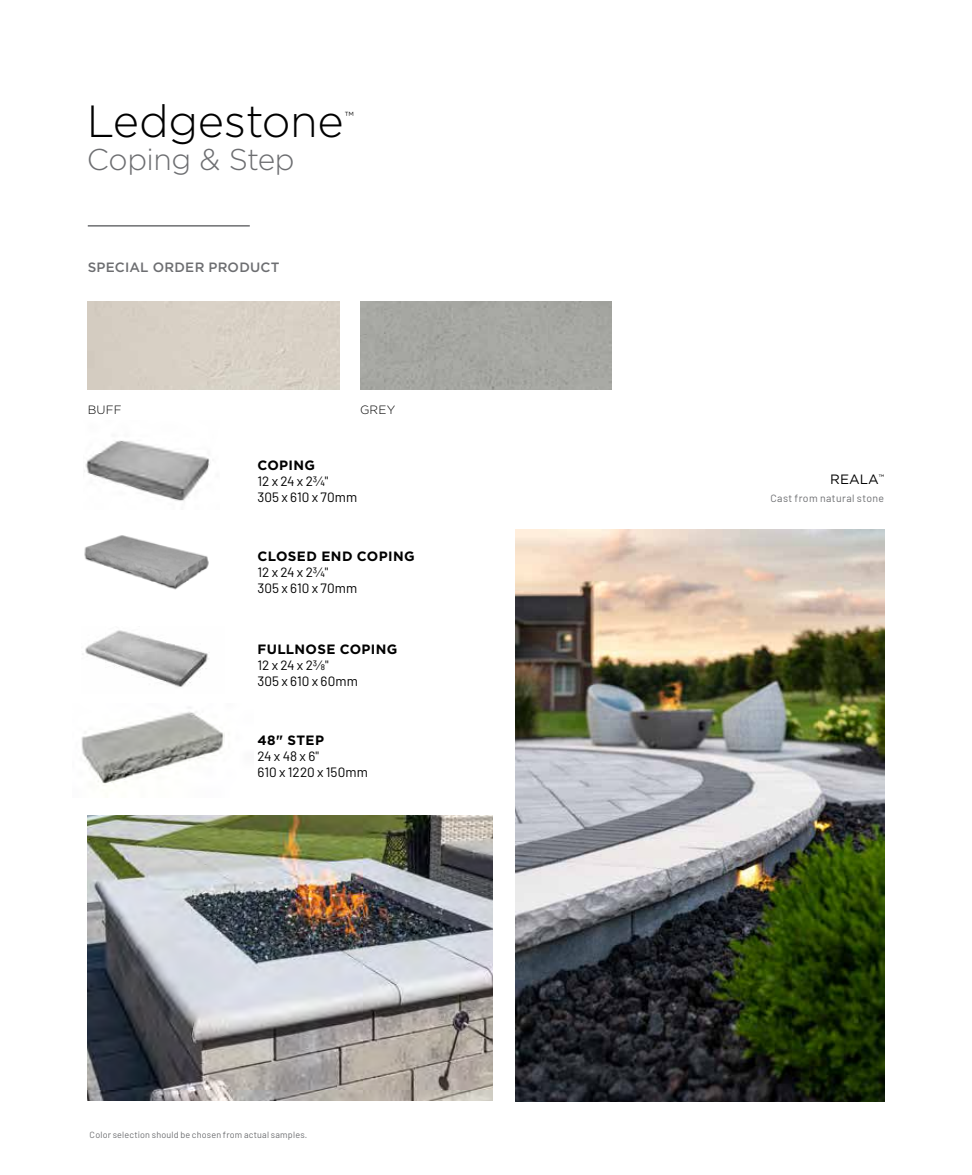
<style>
.page{position:relative;width:972px;height:1175px;background:#fff}
.page>*{position:absolute;margin:0;border:0;box-sizing:border-box;transform-origin:0 0}
.t1{font:300 45px "Gotham";letter-spacing:-.01em;color:#000}
.t2{font:300 30px "Gotham";letter-spacing:-.015em;color:#6d6e71}
.t3{font:13.5px/16.2px "Barlow";letter-spacing:.005em;color:#000}
.t4{font:700 13.5px "Gotham";letter-spacing:.03em;color:#000}
.t5{font:500 13.5px "Gotham";letter-spacing:.02em;color:#6d6e71}
.t6{font:13.5px "Gotham";color:#000}
.t7{font:300 13.05px "Gotham";color:#000}
.t8{font:300 12px "Gotham";letter-spacing:.02em;color:#000}
.t9{font:10.5px "Barlow";letter-spacing:.04em;color:#6d6e71}
.t10{font:9px "Barlow";letter-spacing:.025em;color:#6d6e71}
</style>
<div class="page">
<img style="left:84px;top:535px;width:125px;height:55px">
<img style="left:84px;top:440px;width:126px;height:61px">
<img style="left:82px;top:630px;width:127px;height:57px">
<img style="left:81px;top:707px;width:144px;height:79px">
<div style="left:360px;top:301px;width:252px;height:88px;background:#a6a7a2"></div>
<hr style="left:88px;top:225px;width:162px;height:1px;background:#6d6e71">
<img style="left:88px;top:815px;width:404px;height:285px">
<img style="left:515px;top:529px;width:369px;height:572px">
<h1 class="t1" style="left:87px;top:93px;width:259px">Ledgestone</h1>
<p class="t7" style="left:345px;top:108px;width:11px">™</p>
<h2 class="t2" style="left:87px;top:141px;width:209px">Coping &amp; Step</h2>
<p class="t5" style="left:88px;top:258px;width:194px">SPECIAL ORDER PRODUCT</p>
<p class="t8" style="left:88px;top:402px;width:36px">BUFF</p>
<p class="t8" style="left:360px;top:402px;width:37px">GREY</p>
<p class="t4" style="left:257px;top:456px;width:59px">COPING</p>
<p class="t3" style="left:257px;top:472px;width:101px">12 x 24 x 23/4"<br>305 x 610 x 70mm</p>
<p class="t4" style="left:257px;top:547px;width:159px">CLOSED END COPING</p>
<p class="t3" style="left:257px;top:563px;width:101px">12 x 24 x 23/4"<br>305 x 610 x 70mm</p>
<p class="t4" style="left:257px;top:640px;width:142px">FULLNOSE COPING</p>
<p class="t3" style="left:257px;top:655px;width:102px">12 x 24 x 23/8"<br>305 x 610 x 60mm</p>
<p class="t4" style="left:257px;top:731px;width:68px">48" STEP</p>
<p class="t3" style="left:257px;top:746px;width:112px">24 x 48 x 6"<br>610 x 1220 x 150mm</p>
<p class="t10" style="left:90px;top:1128px;width:219px">Color selection should be chosen from actual samples.</p>
<p class="t6" style="left:830px;top:471px;width:55px">REALA<sup>™</sup></p>
<p class="t9" style="left:770px;top:490px;width:115px">Cast from natural stone</p>
</div>
